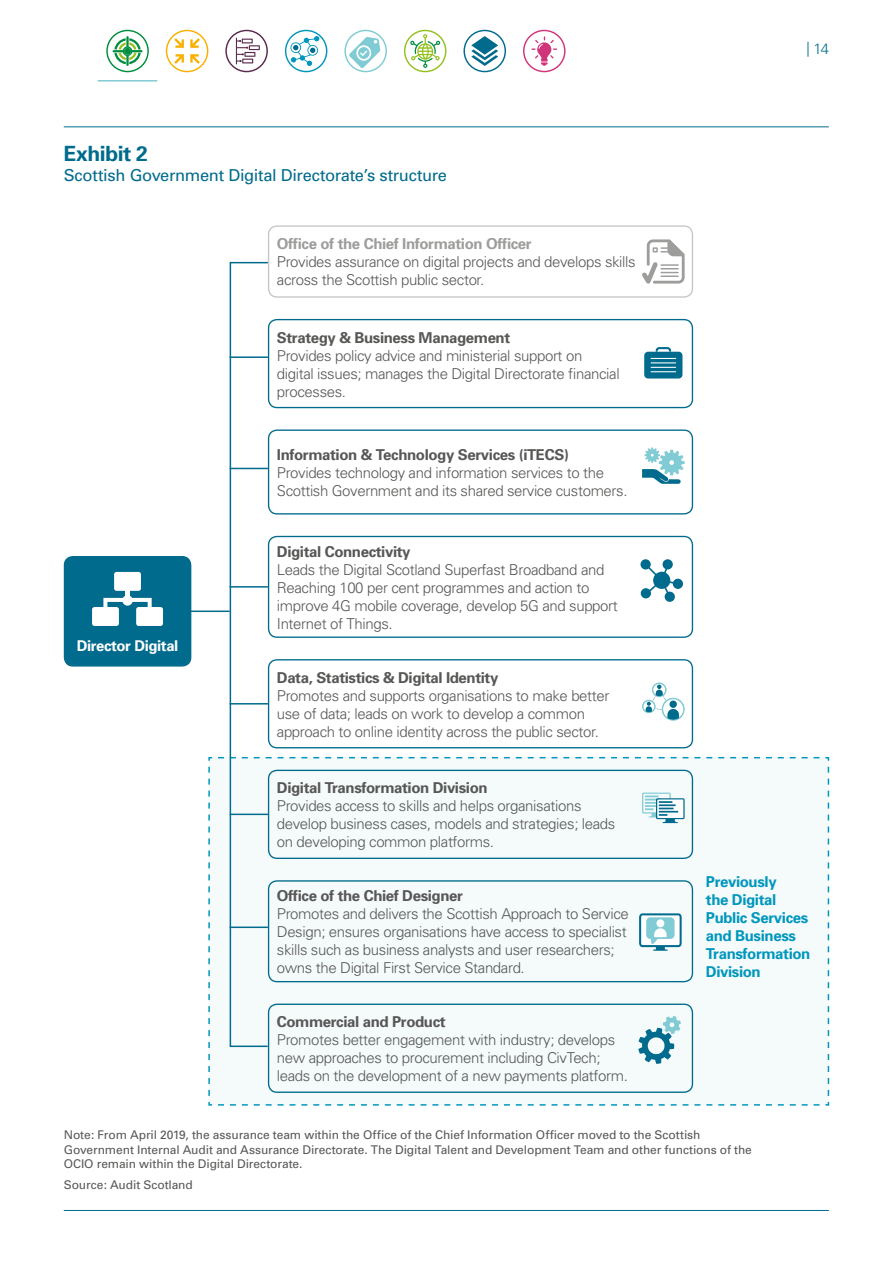
<style>
.page{position:relative;width:893px;height:1263px;background:#fff}
.page>*{position:absolute;margin:0;border:0;box-sizing:border-box;transform-origin:0 0}
.t1{font:700 21px "Univers";letter-spacing:-.02em;color:#006b8d}
.t2{font:16.5px "Univers";letter-spacing:-.02em;color:#006b8d}
.t3{font:300 15px/18px "Univers";letter-spacing:-.025em;color:#575756}
.t4{font:700 15px/18px "Univers";letter-spacing:-.025em;color:#0097bd}
.t5{font:300 15px "Univers";color:#006b8d}
.t6{font:700 14.85px "Univers";letter-spacing:-.025em;color:#fff}
.t7{font:12px/14.4px "Univers";letter-spacing:-.01em;color:#575756}
.s1{font-weight:700;color:#9d9d9c}
.s2{font-weight:700}
</style>
<div class="page">
<hr style="left:64px;top:126px;width:765px;height:1px;background:#006b8d">
<hr style="left:64px;top:1210px;width:765px;height:1px;background:#006b8d">
<div style="left:208px;top:756px;width:622px;height:350px;background:#f5fafb"></div>
<hr style="left:230px;top:468px;width:38px;height:1px;background:#006b8d">
<div style="left:230px;top:262px;width:39px;height:785px;border:2px solid #006b8d"></div>
<div style="left:64px;top:557px;width:127px;height:109px;background:#006b8d;border-radius:9px"></div>
<div style="left:114px;top:572px;width:27px;height:19px;background:#fff;border-radius:2px"></div>
<div style="left:136px;top:607px;width:27px;height:19px;background:#fff;border-radius:2px"></div>
<div style="left:92px;top:607px;width:27px;height:19px;background:#fff;border-radius:2px"></div>
<svg style="left:103px;top:598px;width:49px;height:11px"></svg>
<hr style="left:126px;top:589px;width:4px;height:11px;background:#fff">
<div style="left:122px;top:595px;width:11px;height:11px;background:#fff;border-radius:50%"></div>
<div style="left:64px;top:556px;width:127px;height:110px;border:1px solid #006b8d;border-radius:9px"></div>
<div style="left:268px;top:225px;width:425px;height:73px;border:1px solid #c6c6c6;border-radius:9px"></div>
<div style="left:268px;top:319px;width:425px;height:89px;border:1px solid #006b8d;border-radius:9px"></div>
<div style="left:268px;top:536px;width:425px;height:102px;border:1px solid #006b8d;border-radius:9px"></div>
<div style="left:268px;top:659px;width:425px;height:89px;border:1px solid #006b8d;border-radius:9px"></div>
<div style="left:268px;top:770px;width:425px;height:89px;border:1px solid #006b8d;border-radius:9px"></div>
<div style="left:268px;top:880px;width:425px;height:102px;border:1px solid #006b8d;border-radius:9px"></div>
<div style="left:268px;top:1003px;width:425px;height:90px;border:1px solid #006b8d;border-radius:9px"></div>
<div style="left:268px;top:429px;width:425px;height:85px;border:1px solid #006b8d;border-radius:9px"></div>
<hr style="left:230px;top:356px;width:38px;height:2px;background:#006b8d">
<hr style="left:230px;top:586px;width:38px;height:2px;background:#006b8d">
<hr style="left:170px;top:610px;width:60px;height:2px;background:#006b8d">
<hr style="left:230px;top:703px;width:38px;height:1px;background:#006b8d">
<hr style="left:230px;top:814px;width:38px;height:1px;background:#006b8d">
<hr style="left:230px;top:926px;width:38px;height:2px;background:#006b8d">
<svg style="left:642px;top:792px;width:43px;height:31px"></svg>
<svg style="left:639px;top:913px;width:43px;height:38px"></svg>
<div style="left:656px;top:919px;width:8px;height:8px;background:#fff;border-radius:50%"></div>
<svg style="left:642px;top:682px;width:43px;height:39px"></svg>
<svg style="left:642px;top:447px;width:43px;height:37px"></svg>
<svg style="left:642px;top:239px;width:43px;height:45px"></svg>
<svg style="left:640px;top:559px;width:43px;height:43px"></svg>
<svg style="left:644px;top:347px;width:38px;height:31px"></svg>
<svg style="left:638px;top:1016px;width:43px;height:48px"></svg>
<hr style="left:98px;top:80px;width:59px;height:2px;background:#81cbd4">
<svg style="left:106px;top:30px;width:43px;height:42px"></svg>
<div style="left:124px;top:48px;width:7px;height:7px;background:#008e3f;border-radius:50%"></div>
<svg style="left:166px;top:30px;width:42px;height:42px"></svg>
<svg style="left:225px;top:30px;width:43px;height:42px"></svg>
<svg style="left:285px;top:30px;width:42px;height:42px"></svg>
<svg style="left:344px;top:30px;width:43px;height:42px"></svg>
<svg style="left:404px;top:30px;width:42px;height:42px"></svg>
<svg style="left:463px;top:30px;width:43px;height:42px"></svg>
<svg style="left:523px;top:30px;width:43px;height:42px"></svg>
<p class="t1" style="left:64px;top:141px;width:86px">Exhibit 2</p>
<p class="t2" style="left:64px;top:165px;width:385px">Scottish Government Digital Directorate’s structure</p>
<p class="t3" style="left:277px;top:235px;width:360px"><span class="s1">Office of the Chief Information Officer<br></span>Provides assurance on digital projects and develops skills across the Scottish public sector.</p>
<p class="t3" style="left:277px;top:328px;width:344px"><span class="s2">Strategy &amp; Business Management<br></span>Provides policy advice and ministerial support on digital issues; manages the Digital Directorate financial processes.</p>
<p class="t3" style="left:277px;top:446px;width:352px"><span class="s2">Information &amp; Technology Services (iTECS)<br></span>Provides technology and information services to the<br>Scottish Government and its shared service customers.</p>
<p class="t6" style="left:77px;top:636px;width:103px">Director Digital</p>
<p class="t3" style="left:277px;top:542px;width:342px"><span class="s2">Digital Connectivity<br></span>Leads the Digital Scotland Superfast Broadband and Reaching 100 per cent programmes and action to improve 4G mobile coverage, develop 5G and support Internet of Things.</p>
<p class="t3" style="left:277px;top:668px;width:334px"><span class="s2">Data, Statistics &amp; Digital Identity<br></span>Promotes and supports organisations to make better use of data; leads on work to develop a common approach to online identity across the public sector.</p>
<p class="t3" style="left:277px;top:779px;width:340px"><span class="s2">Digital Transformation Division<br></span>Provides access to skills and helps organisations develop business cases, models and strategies; leads on developing common platforms.</p>
<p class="t3" style="left:277px;top:887px;width:353px"><span class="s2">Office of the Chief Designer<br></span>Promotes and delivers the Scottish Approach to Service Design; ensures organisations have access to specialist skills such as business analysts and user researchers; owns the Digital First Service Standard.</p>
<p class="t3" style="left:277px;top:1013px;width:353px"><span class="s2">Commercial and Product<br></span>Promotes better engagement with industry; develops new approaches to procurement including CivTech; leads on the development of a new payments platform.</p>
<p class="t5" style="left:806px;top:40px;width:24px">| 14</p>
<p class="t4" style="left:706px;top:872px;width:106px">Previously<br>the Digital<br>Public Services and Business<br>Transformation<br>Division</p>
<p class="t7" style="left:64px;top:1128px;width:690px">Note: From April 2019, the assurance team within the Office of the Chief Information Officer moved to the Scottish<br>Government Internal Audit and Assurance Directorate. The Digital Talent and Development Team and other functions of the<br>OCIO remain within the Digital Directorate.</p>
<p class="t7" style="left:64px;top:1177px;width:131px">Source: Audit Scotland</p>
</div>
